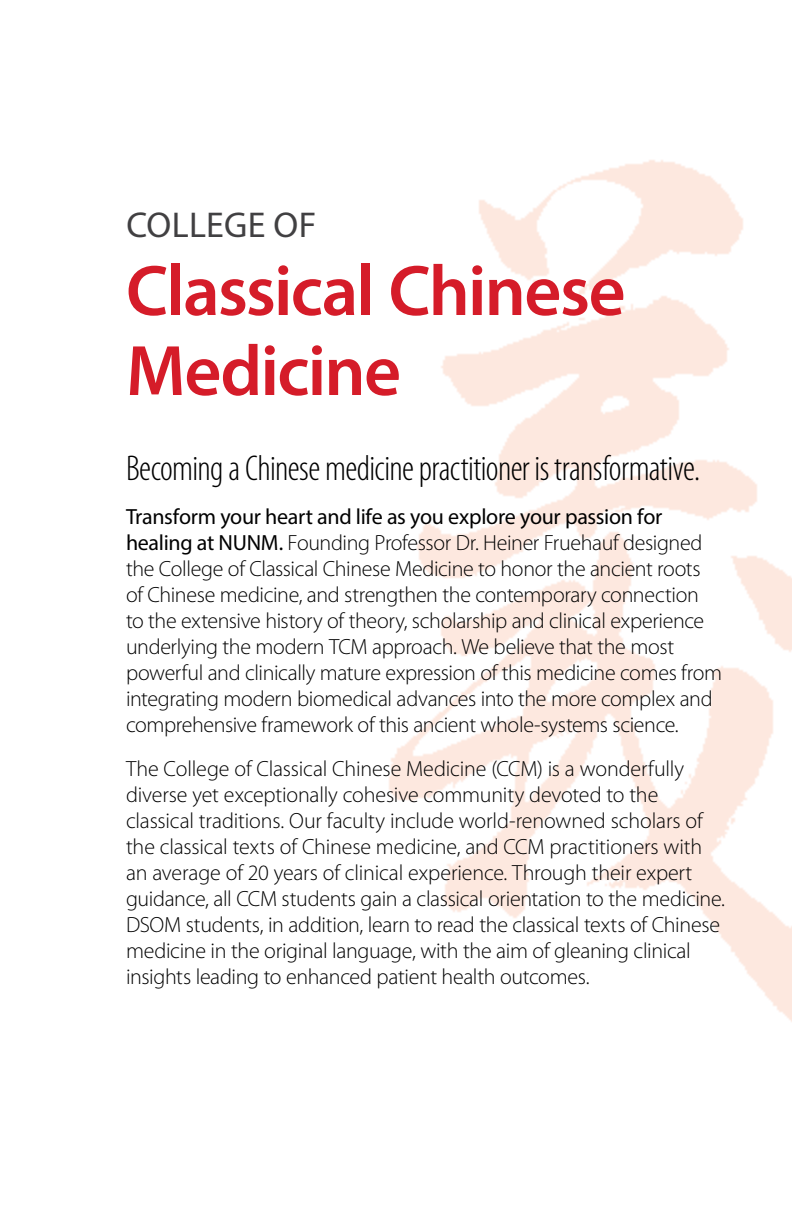
<style>
.page{position:relative;width:792px;height:1224px;background:#fff}
.page>*{position:absolute;margin:0;border:0;box-sizing:border-box;transform-origin:0 0}
.t1{font:600 72px/80px "Myriad Pro";letter-spacing:-.025em;color:#d51c29}
.t2{font:300 condensed 36px "Myriad Pro";letter-spacing:-.015em;color:#000}
.t3{font:36px "Myriad Pro";letter-spacing:.005em;color:#414042}
.t4{font:300 22px/26px "Myriad Pro";letter-spacing:-.015em;color:#000}
.s1{font-weight:400}
</style>
<div class="page">
<img style="left:389px;top:160px;width:403px;height:862px">
<h2 class="t3" style="left:126px;top:203px;width:192px">COLLEGE OF</h2>
<h1 class="t1" style="left:126px;top:249px;width:501px">Classical Chinese<br>Medicine</h1>
<h2 class="t2" style="left:126px;top:447px;width:576px">Becoming a Chinese medicine practitioner is transformative.</h2>
<p class="t4" style="left:126px;top:504px;width:598px"><span class="s1">Transform your heart and life as you explore your passion for healing at NUNM.</span> Founding Professor Dr. Heiner Fruehauf designed the College of Classical Chinese Medicine to honor the ancient roots of Chinese medicine, and strengthen the contemporary connection<br>to the extensive history of theory, scholarship and clinical experience underlying the modern TCM approach. We believe that the most powerful and clinically mature expression of this medicine comes from integrating modern biomedical advances into the more complex and comprehensive framework of this ancient whole-systems science.</p>
<p class="t4" style="left:126px;top:756px;width:601px">The College of Classical Chinese Medicine (CCM) is a wonderfully diverse yet exceptionally cohesive community devoted to the classical traditions. Our faculty include world-renowned scholars of the classical texts of Chinese medicine, and CCM practitioners with an average of 20 years of clinical experience. Through their expert guidance, all CCM students gain a classical orientation to the medicine.<br>DSOM students, in addition, learn to read the classical texts of Chinese medicine in the original language, with the aim of gleaning clinical insights leading to enhanced patient health outcomes.</p>
</div>
